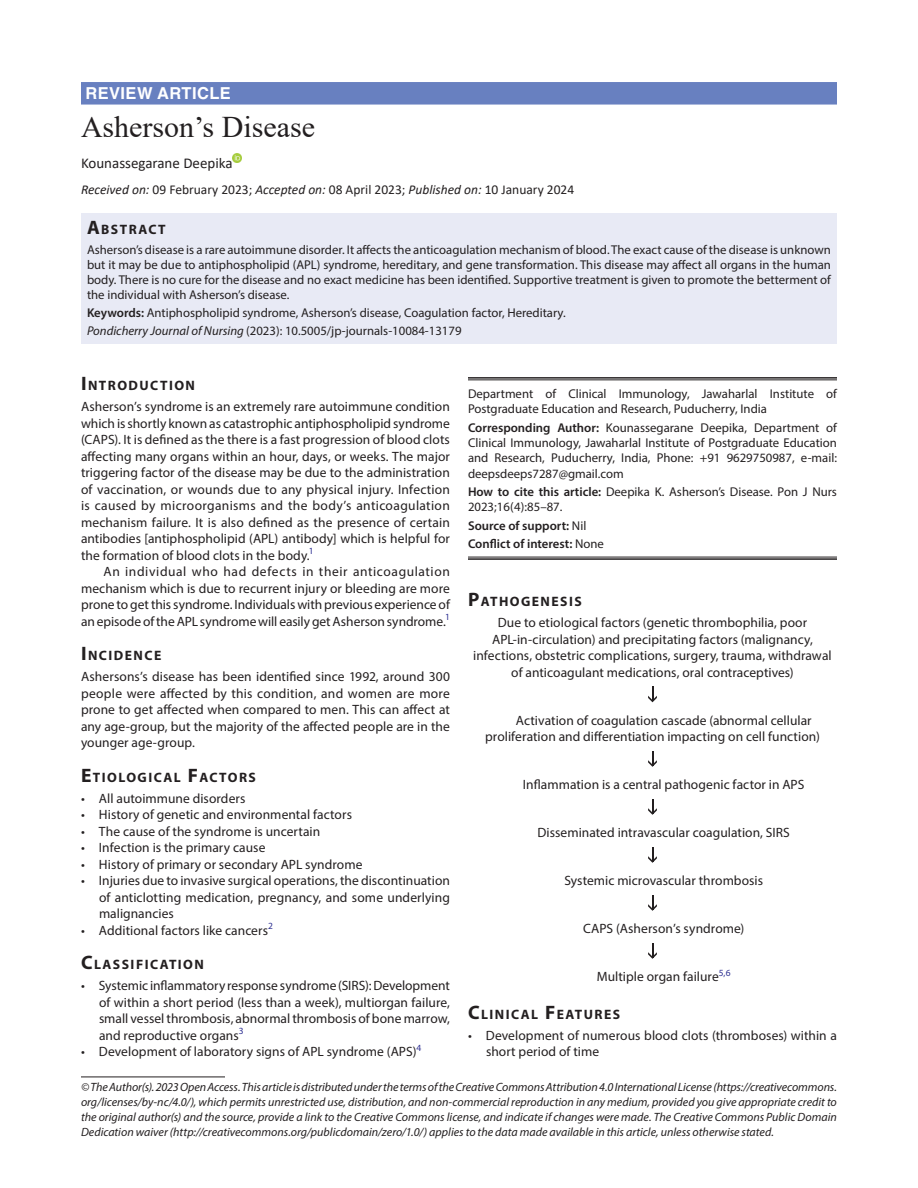
<style>
.page{position:relative;width:918px;height:1188px;background:#fff}
.page>*{position:absolute;margin:0;border:0;box-sizing:border-box;transform-origin:0 0}
.t1{font:30px "Times New Roman";color:#231f20}
.ArticleType{font:700 16.5px "Helvetica LT Std";letter-spacing:.025em;color:#fff}
.AuthorName{font:15px "Calibri";color:#231f20}
.Head-1{font:700 13.65px "Myriad Pro";letter-spacing:.105em;color:#231f20}
.AbstractTitle{font:700 13.65px "Myriad Pro";letter-spacing:.105em;color:#231f20}
.Para-NoIndent{font:13.5px/16.5px "Myriad Pro";letter-spacing:.005em;color:#231f20;text-align:justify}
.List-Bullet{font:13.5px/16.5px "Myriad Pro";letter-spacing:.005em;color:#231f20;text-align:justify}
.Para-Indent{font:13.5px/16.5px "Myriad Pro";color:#231f20;text-align:justify}
.PAS_History{font:13.5px "Calibri";color:#231f20}
.Abstract-Para-first{font:12.75px/15px "Myriad Pro";color:#231f20;text-align:justify}
.Corresponding_Author{font:12.75px/15.3px "Myriad Pro";color:#231f20;text-align:justify}
.Affiliation-first{font:12.75px/15.3px "Myriad Pro";color:#231f20}
.Keywords{font:12.75px "Myriad Pro";color:#231f20}
.How_to_Cite{font:12.75px/15.3px "Myriad Pro";color:#231f20}
.JT_DOI{font:12.75px "Myriad Pro";color:#231f20}
.COI{font:600 12.75px "Myriad Pro";color:#231f20}
.Source{font:600 12.75px "Myriad Pro";color:#231f20}
.FootNote{font:italic 12px/15px "Myriad Pro";color:#231f20;text-align:justify}
.s1{font-style:italic}
.s2{font-size:19.5px}
.s3{font-weight:600}
.s4{font-weight:400}
</style>
<div class="page">
<div style="left:81px;top:82px;width:756px;height:23px;background:#6880c0"></div>
<div style="left:81px;top:214px;width:756px;height:25px;background:#e8eaf5"></div>
<div style="left:81px;top:238px;width:756px;height:70px;background:#e8eaf5"></div>
<div style="left:81px;top:301px;width:756px;height:25px;background:#e8eaf5"></div>
<div style="left:81px;top:319px;width:756px;height:25px;background:#e8eaf5"></div>
<svg style="left:233px;top:153px;width:9px;height:9px"></svg>
<svg style="left:648px;top:686px;width:9px;height:16px"></svg>
<svg style="left:648px;top:751px;width:9px;height:16px"></svg>
<svg style="left:648px;top:799px;width:9px;height:16px"></svg>
<svg style="left:648px;top:847px;width:9px;height:16px"></svg>
<svg style="left:648px;top:895px;width:9px;height:16px"></svg>
<svg style="left:648px;top:943px;width:9px;height:16px"></svg>
<hr style="left:81px;top:1077px;width:144px;height:1px;background:#231f20">
<hr style="left:468px;top:377px;width:369px;height:2px;background:#231f20">
<hr style="left:468px;top:380px;width:369px;height:1px;background:#231f20">
<hr style="left:468px;top:557px;width:369px;height:1px;background:#231f20">
<hr style="left:468px;top:558px;width:369px;height:2px;background:#231f20">
<p class="ArticleType" style="left:86px;top:83px;width:147px">REVIEW ARTICLE</p>
<p class="t1" style="left:81px;top:106px;width:236px">Asherson’s Disease</p>
<p class="AuthorName" style="left:81px;top:153px;width:153px">Kounassegarane Deepika</p>
<p class="PAS_History" style="left:81px;top:180px;width:495px"><span class="s1">Received on:</span> 09 February 2023; <span class="s1">Accepted on:</span> 08 April 2023; <span class="s1">Published on:</span> 10 January 2024</p>
<p class="AbstractTitle" style="left:87px;top:221px;width:80px"><span class="s2">A</span>BSTRACT</p>
<p class="Abstract-Para-first" style="left:87px;top:242px;width:746px">Asherson’s disease is a rare autoimmune disorder. It affects the anticoagulation mechanism of blood. The exact cause of the disease is unknown but it may be due to antiphospholipid (APL) syndrome, hereditary, and gene transformation. This disease may affect all organs in the human body. There is no cure for the disease and no exact medicine has been identified. Supportive treatment is given to promote the betterment of the individual with Asherson’s disease.</p>
<p class="Keywords" style="left:87px;top:305px;width:480px"><span class="s3">Keywords:</span> Antiphospholipid syndrome, Asherson’s disease, Coagulation factor, Hereditary.</p>
<p class="JT_DOI" style="left:87px;top:323px;width:376px"><span class="s1">Pondicherry Journal of Nursing</span> (2023): 10.5005/jp-journals-10084-13179</p>
<p class="Head-1" style="left:81px;top:377px;width:116px"><span class="s2">I</span>NTRODUCTION</p>
<p class="Para-NoIndent" style="left:81px;top:398px;width:371px">Asherson’s syndrome is an extremely rare autoimmune condition which is shortly known as catastrophic antiphospholipid syndrome (CAPS). It is defined as the there is a fast progression of blood clots affecting many organs within an hour, days, or weeks. The major triggering factor of the disease may be due to the administration of vaccination, or wounds due to any physical injury. Infection is caused by microorganisms and the body’s anticoagulation mechanism failure. It is also defined as the presence of certain antibodies [antiphospholipid (APL) antibody] which is helpful for the formation of blood clots in the body.<sup>1</sup></p>
<p class="Para-Indent" style="left:81px;top:563px;width:371px;text-indent:22px">An individual who had defects in their anticoagulation mechanism which is due to recurrent injury or bleeding are more prone to get this syndrome. Individuals with previous experience of an episode of the APL syndrome will easily get Asherson syndrome.<sup>1</sup></p>
<p class="Head-1" style="left:81px;top:647px;width:82px"><span class="s2">I</span>NCIDENCE</p>
<p class="Para-NoIndent" style="left:81px;top:668px;width:371px">Ashersons’s disease has been identified since 1992, around 300 people were affected by this condition, and women are more prone to get affected when compared to men. This can affect at any age-group, but the majority of the affected people are in the younger age-group.</p>
<p class="Head-1" style="left:81px;top:768px;width:177px"><span class="s2">E</span>TIOLOGICAL <span class="s2">F</span>ACTORS</p>
<p class="List-Bullet" style="left:81px;top:790px;width:166px">• All autoimmune disorders</p>
<p class="List-Bullet" style="left:81px;top:806px;width:273px">• History of genetic and environmental factors</p>
<p class="List-Bullet" style="left:81px;top:823px;width:241px">• The cause of the syndrome is uncertain</p>
<p class="List-Bullet" style="left:81px;top:839px;width:186px">• Infection is the primary cause</p>
<p class="List-Bullet" style="left:81px;top:856px;width:283px">• History of primary or secondary APL syndrome</p>
<p class="List-Bullet" style="left:99px;top:872px;width:353px;text-indent:-18px">• Injuries due to invasive surgical operations, the discontinuation of anticlotting medication, pregnancy, and some underlying malignancies</p>
<p class="List-Bullet" style="left:81px;top:922px;width:193px">• Additional factors like cancers<sup>2</sup></p>
<p class="Head-1" style="left:81px;top:956px;width:124px"><span class="s2">C</span>LASSIFICATION</p>
<p class="List-Bullet" style="left:99px;top:977px;width:353px;text-indent:-18px">• Systemic inflammatory response syndrome (SIRS): Development of within a short period (less than a week), multiorgan failure, small vessel thrombosis, abnormal thrombosis of bone marrow, and reproductive organs<sup>3</sup></p>
<p class="List-Bullet" style="left:81px;top:1043px;width:342px">• Development of laboratory signs of APL syndrome (APS)<sup>4</sup></p>
<p class="Affiliation-first" style="left:468px;top:386px;width:370px">Department of Clinical Immunology, Jawaharlal Institute of<br>Postgraduate Education and Research, Puducherry, India</p>
<p class="Corresponding_Author" style="left:468px;top:420px;width:371px"><span class="s3">Corresponding Author:</span> Kounassegarane Deepika, Department of Clinical Immunology, Jawaharlal Institute of Postgraduate Education and Research, Puducherry, India, Phone: +91 9629750987, e-mail: deepsdeeps7287@gmail.com</p>
<p class="How_to_Cite" style="left:468px;top:484px;width:371px"><span class="s3">How to cite this article:</span> Deepika K. Asherson’s Disease. Pon J Nurs<br>2023;16(4):85–87.</p>
<p class="Source" style="left:468px;top:517px;width:120px">Source of support: <span class="s4">Nil</span></p>
<p class="COI" style="left:468px;top:535px;width:137px">Conflict of interest: <span class="s4">None</span></p>
<p class="Head-1" style="left:468px;top:593px;width:115px"><span class="s2">P</span>ATHOGENESIS</p>
<p class="Para-NoIndent" style="left:473px;top:614px;width:360px;text-align:center">Due to etiological factors (genetic thrombophilia, poor APL-in-circulation) and precipitating factors (malignancy, infections, obstetric complications, surgery, trauma, withdrawal of anticoagulant medications, oral contraceptives)</p>
<p class="Para-Indent" style="left:485px;top:712px;width:336px;text-indent:31px">Activation of coagulation cascade (abnormal cellular proliferation and differentiation impacting on cell function)</p>
<p class="Para-Indent" style="left:523px;top:776px;width:283px">Inflammation is a central pathogenic factor in APS</p>
<p class="Para-Indent" style="left:538px;top:824px;width:254px">Disseminated intravascular coagulation, SIRS</p>
<p class="Para-Indent" style="left:564px;top:872px;width:200px">Systemic microvascular thrombosis</p>
<p class="Para-Indent" style="left:583px;top:920px;width:163px">CAPS (Asherson’s syndrome)</p>
<p class="Para-Indent" style="left:597px;top:968px;width:135px">Multiple organ failure<sup>5,6</sup></p>
<p class="Head-1" style="left:468px;top:1005px;width:154px"><span class="s2">C</span>LINICAL <span class="s2">F</span>EATURES</p>
<p class="List-Bullet" style="left:486px;top:1027px;width:353px;text-indent:-18px">• Development of numerous blood clots (thromboses) within a short period of time</p>
<p class="FootNote" style="left:81px;top:1079px;width:758px">© The Author(s). 2023 Open Access. This article is distributed under the terms of the Creative Commons Attribution 4.0 International License (https://creativecommons. org/licenses/by-nc/4.0/), which permits unrestricted use, distribution, and non-commercial reproduction in any medium, provided you give appropriate credit to the original author(s) and the source, provide a link to the Creative Commons license, and indicate if changes were made. The Creative Commons Public Domain Dedication waiver (http://creativecommons.org/publicdomain/zero/1.0/) applies to the data made available in this article, unless otherwise stated.</p>
</div>
